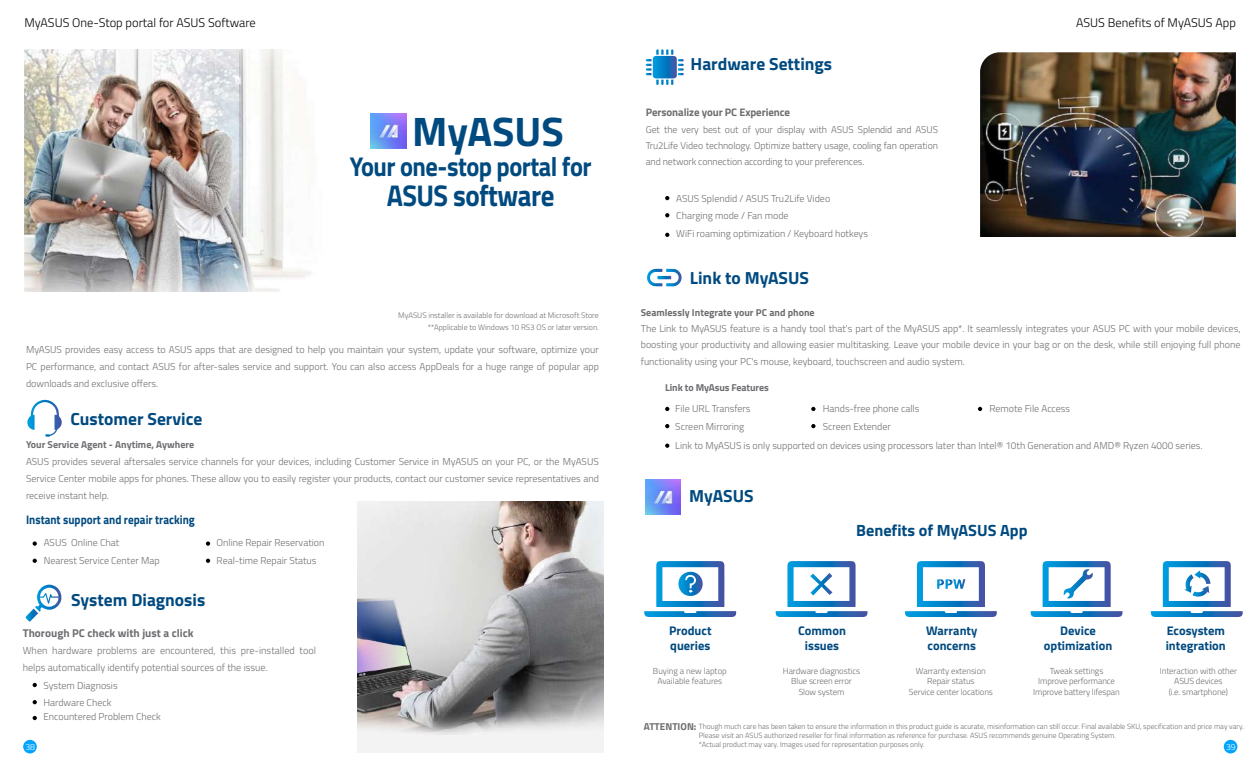
<style>
.page{position:relative;width:1260px;height:765px;background:#fff}
.page>*{position:absolute;margin:0;border:0;box-sizing:border-box;transform-origin:0 0}
.t1{font:700 41.25px "Titillium";color:#004a80}
.t2{font:700 30px "Titillium";letter-spacing:-.02em;color:#004a80;scale:.9 1}
.t3{font:700 27.12px "Titillium";letter-spacing:-.02em;color:#004a80;scale:.9 1}
.t4{font:700 17.5px "Titillium";color:#004a80}
.t5{font:700 16.25px "Titillium";color:#004a80}
.t6{font:700 12.5px/15px "Titillium";color:#004a80}
.t7{font:300 12.5px "Titillium";color:#000101}
.t8{font:700 12.38px "Titillium";color:#004a80;scale:.9 1}
.t9{font:700 11.25px "Titillium";color:#6d6e71}
.t10{font:700 10.88px "Titillium";letter-spacing:-.01em;color:#6d6e71}
.t11{font:300 10.12px/17px "Titillium";color:#6d6e71}
.t12{font:300 10px/17px "Titillium";color:#6d6e71;text-align:justify}
.t13{font:700 10px "Titillium";color:#6d6e71}
.t14{font:300 9.88px/16.4px "Titillium";letter-spacing:-.01em;color:#6d6e71;text-align:justify}
.t15{font:300 8.75px/10.5px "Titillium";letter-spacing:-.01em;color:#6d6e71;text-align:center}
.t16{font:300 8.75px "Titillium";color:#fff}
.t17{font:300 7.88px/12.4px "Titillium";color:#6d6e71;text-align:right}
.t18{font:300 7.5px/9px "Titillium";color:#6d6e71}
.s1{font-weight:700;font-size:10px}
</style>
<div class="page">
<img style="left:24px;top:49px;width:287px;height:242px">
<img style="left:370px;top:113px;width:36px;height:36px">
<svg style="left:27px;top:400px;width:35px;height:37px"></svg>
<svg style="left:26px;top:585px;width:36px;height:37px"></svg>
<svg style="left:646px;top:49px;width:38px;height:36px"></svg>
<svg style="left:647px;top:269px;width:35px;height:18px"></svg>
<img style="left:357px;top:501px;width:247px;height:252px">
<img style="left:646px;top:480px;width:34px;height:34px">
<svg style="left:1030px;top:561px;width:93px;height:56px"></svg>
<svg style="left:644px;top:561px;width:93px;height:56px"></svg>
<svg style="left:775px;top:561px;width:93px;height:56px"></svg>
<svg style="left:905px;top:561px;width:92px;height:56px"></svg>
<svg style="left:665px;top:407px;width:4px;height:4px"></svg>
<svg style="left:665px;top:196px;width:4px;height:4px"></svg>
<svg style="left:811px;top:407px;width:5px;height:4px"></svg>
<svg style="left:978px;top:407px;width:4px;height:4px"></svg>
<svg style="left:665px;top:424px;width:4px;height:4px"></svg>
<svg style="left:665px;top:213px;width:4px;height:4px"></svg>
<svg style="left:811px;top:424px;width:5px;height:4px"></svg>
<svg style="left:665px;top:444px;width:4px;height:4px"></svg>
<svg style="left:665px;top:233px;width:4px;height:4px"></svg>
<svg style="left:33px;top:683px;width:4px;height:4px"></svg>
<svg style="left:33px;top:541px;width:4px;height:5px"></svg>
<svg style="left:206px;top:541px;width:4px;height:5px"></svg>
<svg style="left:33px;top:700px;width:4px;height:4px"></svg>
<svg style="left:33px;top:559px;width:4px;height:4px"></svg>
<svg style="left:206px;top:559px;width:4px;height:4px"></svg>
<svg style="left:33px;top:716px;width:4px;height:4px"></svg>
<svg style="left:1151px;top:561px;width:92px;height:56px"></svg>
<div style="left:1224px;top:740px;width:13px;height:13px;background:#00a4ff;border-radius:50%"></div>
<div style="left:23px;top:740px;width:14px;height:13px;background:#00a4ff;border-radius:50%"></div>
<img style="left:980px;top:52px;width:256px;height:185px">
<p class="t7" style="left:24px;top:14px;width:233px">MyASUS One-Stop portal for ASUS Software</p>
<p class="t7" style="left:1076px;top:14px;width:161px">ASUS Benefits of MyASUS App</p>
<h1 class="t1" style="left:412px;top:100px;width:153px">MyASUS</h1>
<h3 class="t3" style="left:350px;top:146px;width:270px">Your one-stop portal for</h3>
<h2 class="t2" style="left:387px;top:173px;width:188px">ASUS software</h2>
<p class="t17" style="left:398px;top:308px;width:202px">MyASUS installer is available for download at Microsoft Store **Applicable to Windows 10 RS3 OS or later version.</p>
<p class="t12" style="left:26px;top:341px;width:574px">MyASUS provides easy access to ASUS apps that are designed to help you maintain your system, update your software, optimize your PC performance, and contact ASUS for after-sales service and support. You can also access AppDeals for a huge range of popular app downloads and exclusive offers.</p>
<h3 class="t4" style="left:71px;top:406px;width:133px">Customer Service</h3>
<p class="t13" style="left:26px;top:437px;width:170px">Your Service Agent - Anytime, Aywhere</p>
<p class="t12" style="left:26px;top:452px;width:574px">ASUS provides several aftersales service channels for your devices, including Customer Service in MyASUS on your PC, or the MyASUS Service Center mobile apps for phones. These allow you to easily register your products, contact our customer sevice representatives and receive instant help.</p>
<p class="t8" style="left:26px;top:510px;width:189px">Instant support and repair tracking</p>
<p class="t12" style="left:44px;top:534px;width:77px">ASUS Online Chat</p>
<p class="t12" style="left:217px;top:534px;width:109px">Online Repair Reservation</p>
<p class="t12" style="left:44px;top:551px;width:117px">Nearest Service Center Map</p>
<p class="t12" style="left:217px;top:551px;width:101px">Real-time Repair Status</p>
<h3 class="t4" style="left:71px;top:587px;width:136px">System Diagnosis</h3>
<p class="t9" style="left:23px;top:624px;width:172px">Thorough PC check with just a click</p>
<p class="t11" style="left:23px;top:641px;width:295px">When hardware problems are encountered, this pre-installed tool helps automatically identify potential sources of the issue.</p>
<p class="t12" style="left:43px;top:676px;width:76px">System Diagnosis</p>
<p class="t12" style="left:43px;top:695px;width:119px;line-height:14.1px">Hardware Check<br>Encountered Problem Check</p>
<h3 class="t4" style="left:691px;top:51px;width:143px">Hardware Settings</h3>
<p class="t10" style="left:646px;top:104px;width:146px">Personalize your PC Experience</p>
<p class="t14" style="left:646px;top:121px;width:294px">Get the very best out of your display with ASUS Splendid and ASUS Tru2Life Video technology. Optimize battery usage, cooling fan operation and network connection according to your preferences.</p>
<p class="t12" style="left:676px;top:190px;width:155px">ASUS Splendid / ASUS Tru2Life Video</p>
<p class="t12" style="left:676px;top:207px;width:114px">Charging mode / Fan mode</p>
<p class="t12" style="left:676px;top:224px;width:193px">WiFi roaming optimization / Keyboard hotkeys</p>
<h3 class="t4" style="left:690px;top:265px;width:121px">Link to MyASUS</h3>
<p class="t13" style="left:641px;top:305px;width:175px">Seamlessly Integrate your PC and phone</p>
<p class="t12" style="left:641px;top:320px;width:601px;line-height:16.4px">The Link to MyASUS feature is a handy tool that's part of the MyASUS app*. It seamlessly integrates your ASUS PC with your mobile devices, boosting your productivity and allowing easier multitasking. Leave your mobile device in your bag or on the desk, while still enjoying full phone functionality using your PC's mouse, keyboard, touchscreen and audio system.</p>
<p class="t13" style="left:665px;top:380px;width:105px">Link to MyAsus Features</p>
<p class="t12" style="left:675px;top:400px;width:77px">File URL Transfers</p>
<p class="t12" style="left:823px;top:400px;width:98px">Hands-free phone calls</p>
<p class="t12" style="left:675px;top:437px;width:529px">Link to MyASUS is only supported on devices using processors later than Intel® 10th Generation and AMD® Ryzen 4000 series.</p>
<p class="t12" style="left:989px;top:400px;width:82px">Remote File Access</p>
<p class="t12" style="left:675px;top:417px;width:70px">Screen Mirroring</p>
<p class="t12" style="left:823px;top:417px;width:70px">Screen Extender</p>
<h3 class="t4" style="left:689px;top:483px;width:66px">MyASUS</h3>
<p class="t6" style="left:669px;top:622px;width:44px">Product queries</p>
<h3 class="t5" style="left:856px;top:518px;width:173px">Benefits of MyASUS App</h3>
<p class="t6" style="left:798px;top:622px;width:49px;text-align:center">Common issues</p>
<p class="t6" style="left:926px;top:622px;width:53px">Warranty concerns</p>
<p class="t6" style="left:1044px;top:622px;width:70px;text-align:center">Device optimization</p>
<p class="t6" style="left:1166px;top:622px;width:62px">Ecosystem integration</p>
<p class="t15" style="left:653px;top:665px;width:75px">Buying a new laptop<br>Available features</p>
<p class="t15" style="left:783px;top:665px;width:79px">Hardware diagnostics<br>Blue screen error<br>Slow system</p>
<p class="t15" style="left:909px;top:665px;width:86px">Warranty extension<br>Repair status<br>Service center locations</p>
<p class="t15" style="left:1033px;top:665px;width:88px">Tweak settings<br>Improve performance<br>Improve battery lifespan</p>
<p class="t15" style="left:1160px;top:665px;width:79px">Interaction with other<br>ASUS devices<br>(i.e. smartphone)</p>
<p class="t18" style="left:699px;top:722px;width:547px;text-indent:-55px"><span class="s1">ATTENTION:</span> Though much care has been taken to ensure the information in this product guide is acurate, misinformation can still occur. Final available SKU, specification and price may vary.<br>Please visit an ASUS authorized reseller for final information as reference for purchase. ASUS recommends genuine Operating System.<br>*Actual product may vary. Images used for representation purposes only.</p>
<p class="t16" style="left:25px;top:740px;width:11px">38</p>
<p class="t16" style="left:1226px;top:740px;width:11px">39</p>
</div>
